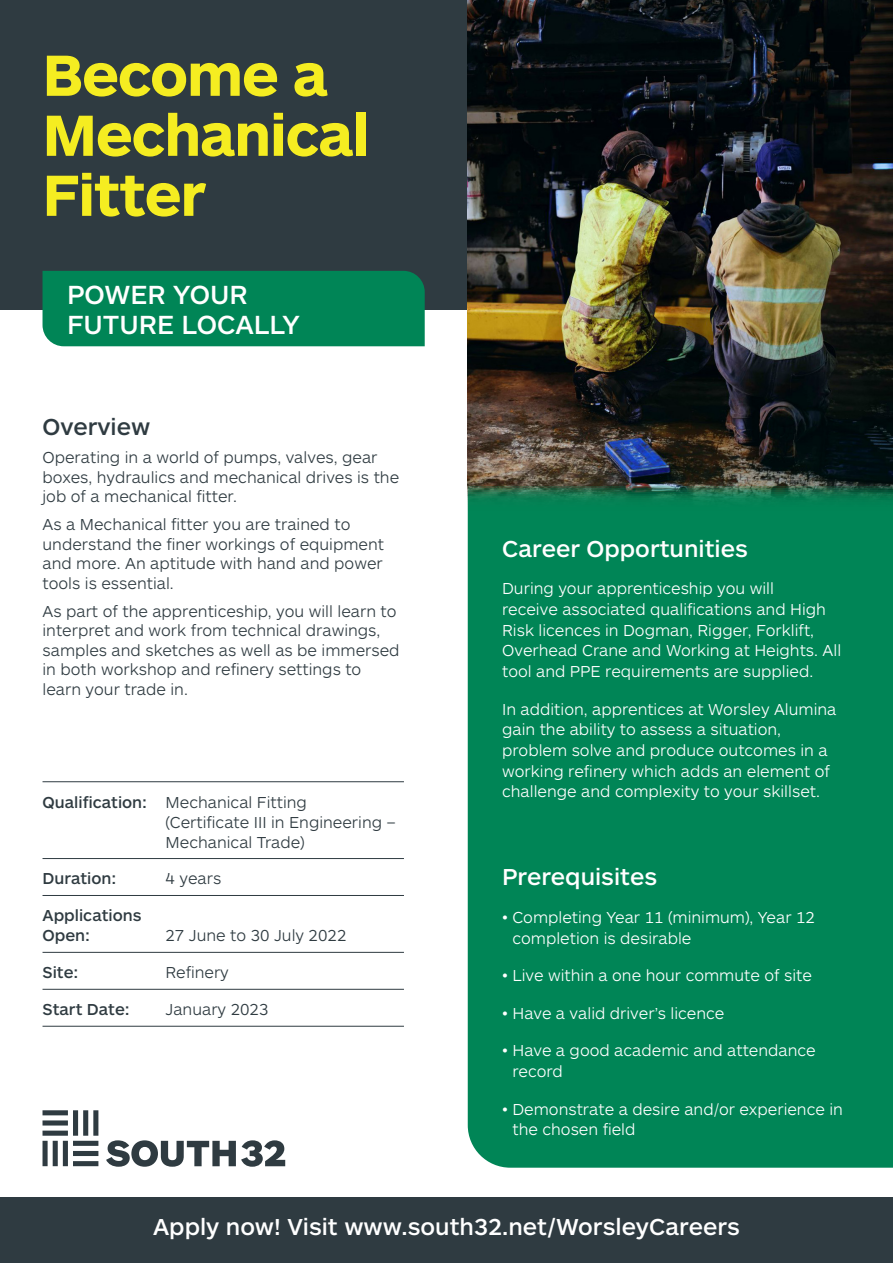
<style>
.page{position:relative;width:893px;height:1263px;background:#fff}
.page>*{position:absolute;margin:0;border:0;box-sizing:border-box;transform-origin:0 0}
.t1{font:700 60.3px/60px "ARS Maquette";letter-spacing:-.02em;color:#f5ed21}
.t2{font:500 27.3px/29.1px "ARS Maquette";color:#fff}
.t3{font:500 24px "ARS Maquette";color:#fff}
.t4{font:500 24px "ARS Maquette";color:#2f3b41}
.main_text{font:300 16.5px/20.7px "ARS Maquette";color:#fff}
.main_text-2{font:300 16.5px/19.5px "ARS Maquette";color:#2f3b41}
.t5{font:500 16.5px/20px "ARS Maquette";color:#2f3b41}
.s1{font-weight:500}
</style>
<div class="page">
<div style="left:468px;top:510px;width:425px;height:658px;background:#008556"></div>
<div style="left:0;top:0;width:893px;height:310px;background:#2f3b41"></div>
<div style="left:0;top:1197px;width:893px;height:66px;background:#2f3b41"></div>
<hr style="left:43px;top:781px;width:361px;height:1px;background:#2f3b41">
<hr style="left:43px;top:858px;width:361px;height:1px;background:#2f3b41">
<hr style="left:43px;top:895px;width:361px;height:1px;background:#2f3b41">
<hr style="left:43px;top:952px;width:361px;height:1px;background:#2f3b41">
<hr style="left:43px;top:989px;width:361px;height:1px;background:#2f3b41">
<hr style="left:43px;top:1026px;width:361px;height:1px;background:#2f3b41">
<svg style="left:43px;top:1110px;width:55px;height:56px"></svg>
<svg style="left:106px;top:1140px;width:179px;height:27px"></svg>
<div style="left:43px;top:271px;width:382px;height:75px;background:#008556"></div>
<img style="left:468px;top:0;width:425px;height:510px">
<p class="t1" style="left:43px;top:42px;width:328px">Become a<br>Mechanical<br>Fitter</p>
<p class="t2" style="left:67px;top:279px;width:234px">POWER YOUR<br>FUTURE LOCALLY</p>
<p class="t4" style="left:43px;top:411px;width:109px">Overview</p>
<p class="main_text-2" style="left:43px;top:447px;width:358px">Operating in a world of pumps, valves, gear boxes, hydraulics and mechanical drives is the job of a mechanical fitter.</p>
<p class="main_text-2" style="left:43px;top:514px;width:343px">As a Mechanical fitter you are trained to understand the finer workings of equipment and more. An aptitude with hand and power tools is essential.</p>
<p class="main_text-2" style="left:43px;top:601px;width:359px">As part of the apprenticeship, you will learn to interpret and work from technical drawings, samples and sketches as well as be immersed in both workshop and refinery settings to learn your trade in.</p>
<p class="main_text-2" style="left:166px;top:791px;width:232px;line-height:20px;text-indent:-123px"><span class="s1">Qualification:</span> Mechanical Fitting<br>(Certificate III in Engineering –<br>Mechanical Trade)</p>
<p class="t5" style="left:43px;top:868px;width:75px">Duration:</p>
<p class="main_text-2" style="left:166px;top:868px;width:57px">4 years</p>
<p class="t5" style="left:43px;top:905px;width:101px">Applications<br>Open:</p>
<p class="main_text-2" style="left:166px;top:925px;width:182px">27 June to 30 July 2022</p>
<p class="t5" style="left:43px;top:962px;width:37px">Site:</p>
<p class="main_text-2" style="left:166px;top:962px;width:65px">Refinery</p>
<p class="t5" style="left:43px;top:999px;width:89px">Start Date:</p>
<p class="main_text-2" style="left:166px;top:999px;width:104px">January 2023</p>
<p class="t3" style="left:502px;top:533px;width:247px">Career Opportunities</p>
<p class="main_text" style="left:502px;top:577px;width:341px">During your apprenticeship you will<br>receive associated qualifications and High Risk licences in Dogman, Rigger, Forklift, Overhead Crane and Working at Heights. All tool and PPE requirements are supplied.</p>
<p class="main_text" style="left:502px;top:698px;width:336px">In addition, apprentices at Worsley Alumina gain the ability to assess a situation, problem solve and produce outcomes in a working refinery which adds an element of challenge and complexity to your skillset.</p>
<p class="t3" style="left:502px;top:861px;width:157px">Prerequisites</p>
<p class="main_text" style="left:512px;top:906px;width:304px;text-indent:-10px">• Completing Year 11 (minimum), Year 12 completion is desirable</p>
<p class="main_text" style="left:502px;top:964px;width:311px">• Live within a one hour commute of site</p>
<p class="main_text" style="left:502px;top:1002px;width:224px">• Have a valid driver’s licence</p>
<p class="main_text" style="left:512px;top:1040px;width:305px;text-indent:-10px">• Have a good academic and attendance record</p>
<p class="main_text" style="left:512px;top:1098px;width:332px;text-indent:-10px">• Demonstrate a desire and/or experience in the chosen field</p>
<p class="t3" style="left:153px;top:1211px;width:588px">Apply now! Visit www.south32.net/WorsleyCareers</p>
</div>
